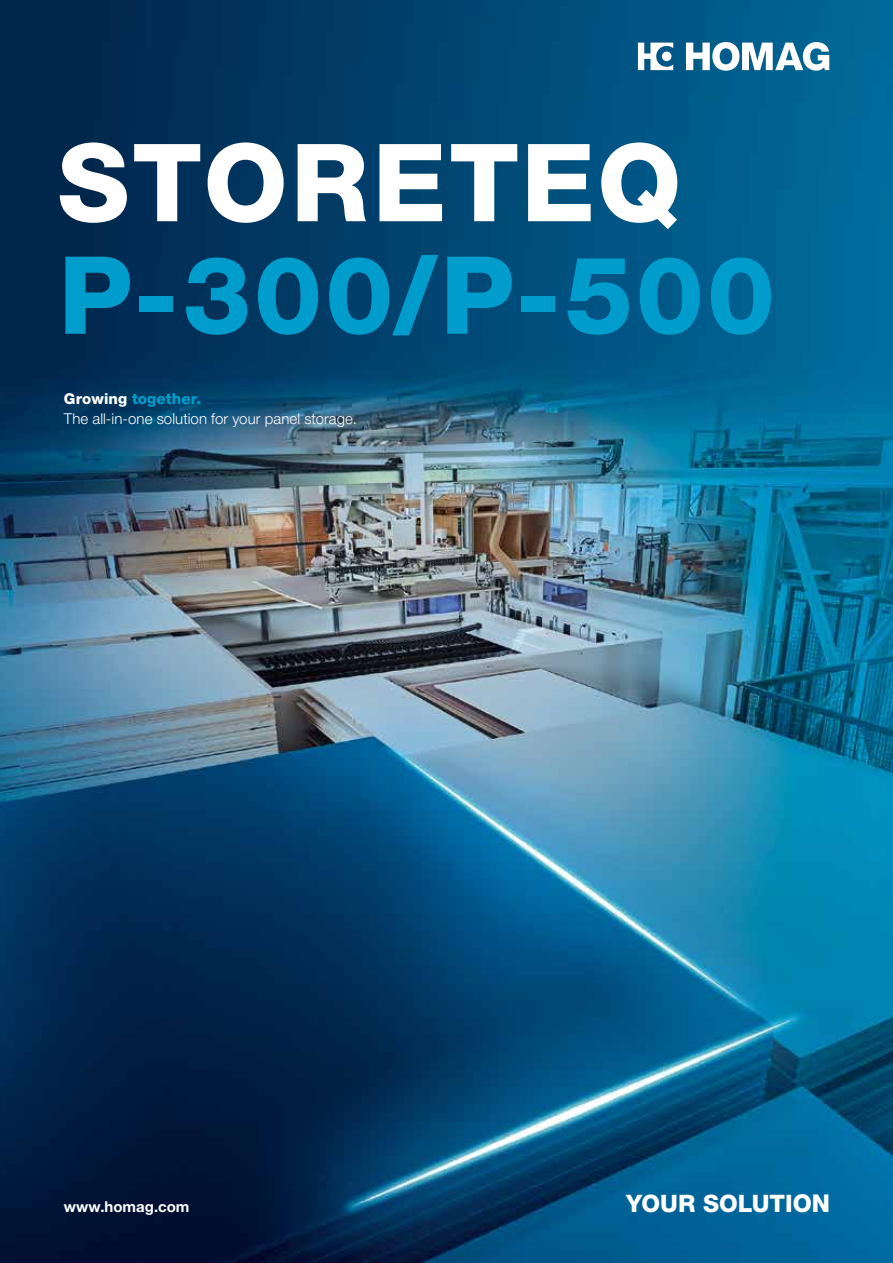
<style>
.page{position:relative;width:893px;height:1263px;background:#fff}
.page>*{position:absolute;margin:0;border:0;box-sizing:border-box;transform-origin:0 0}
.t1{font:800 108px "Helvetica Neue LTW1 G";letter-spacing:.03em;color:#009dcc}
.t2{font:800 108px "Helvetica Neue LTW1 G";letter-spacing:.025em;color:#fff}
.t3{font:800 24px "Helvetica Neue LTW1 G";color:#fff}
.t4{font:800 22.8px "Helvetica Neue LTW1 G";color:#fff}
.t5{font:300 15px/20.4px "Helvetica Neue LTW1 G";letter-spacing:.005em;color:#fff}
.t6{font:700 15px "Helvetica Neue LTW1 G";color:#fff}
.s1{font-weight:800}
.s2{font-weight:800;color:#009dcc}
.s3{font-size:24.6px}
</style>
<div class="page">
<img style="left:0;top:0;width:893px;height:1263px">
<svg style="left:686px;top:42px;width:143px;height:29px"></svg>
<svg style="left:638px;top:43px;width:35px;height:27px"></svg>
<h1 class="t2" style="left:57px;top:119px;width:625px">STORETEQ</h1>
<h1 class="t1" style="left:59px;top:231px;width:718px">P-300/P-500</h1>
<p class="t5" style="left:64px;top:388px;width:295px"><span class="s1">Growing</span> <span class="s2">together.<br></span>The all-in-one solution for your panel storage.</p>
<p class="t6" style="left:64px;top:1197px;width:127px">www.homag.com</p>
<h2 class="t3" style="left:626px;top:1189px;width:205px">YOUR SOLUTI<span class="s3">ON</span></h2>
<h3 class="t4" style="left:638px;top:1198px;width:194px">YOUR SOLUTION</h3>
</div>
